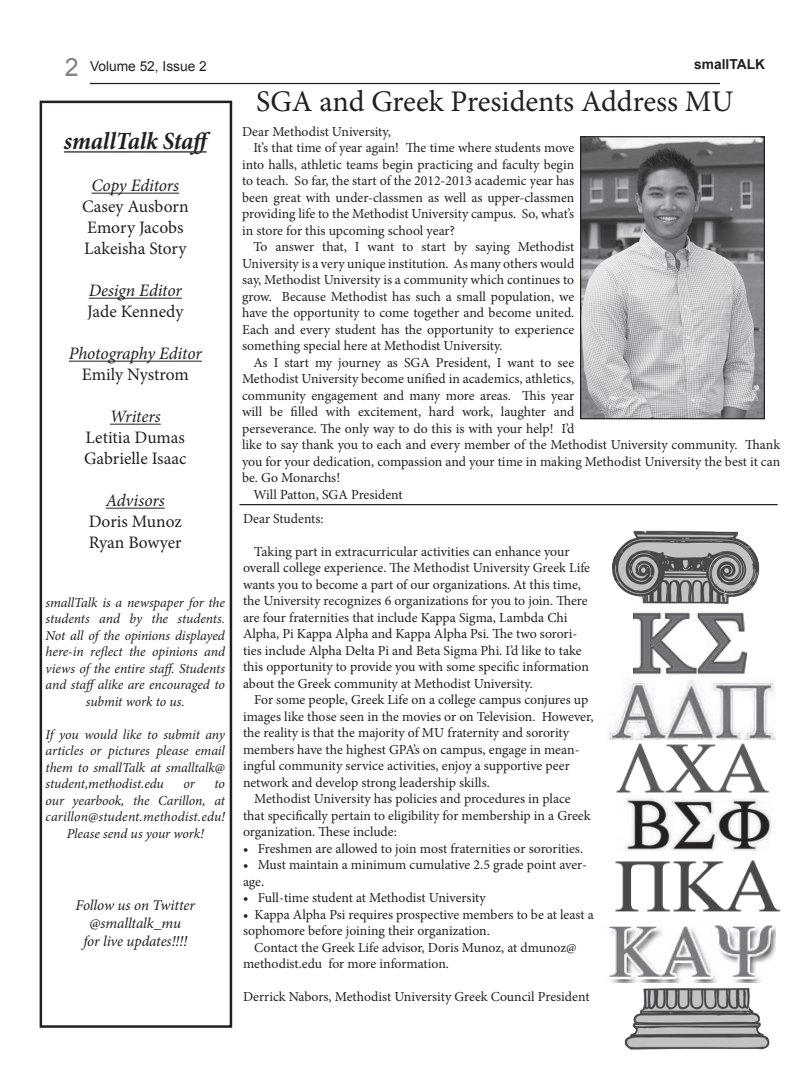
<style>
.page{position:relative;width:810px;height:1080px;background:#fff}
.page>*{position:absolute;margin:0;border:0;box-sizing:border-box;transform-origin:0 0}
.t1{font:30px "Minion Pro";color:#231f20}
.t2{font:italic 700 condensed 25px "Minion Pro";letter-spacing:-.01em;color:#231f20}
.t3{font:25px "Arial";color:#808285}
.t4{font:17.5px "Minion Pro";color:#231f20}
.t5{font:italic 17.5px "Minion Pro";letter-spacing:-.01em;color:#231f20}
.t6{font:italic 15px "Minion Pro";letter-spacing:-.01em;color:#231f20}
.t7{font:13.75px/16.5px "Minion Pro";color:#231f20}
.t8{font:italic 13.75px/16.5px "Minion Pro";letter-spacing:-.005em;color:#231f20;text-align:center}
.t9{font:13.75px "Arial";color:#231f20}
.t10{font:700 13.75px "Arial";color:#231f20}
</style>
<div class="page">
<hr style="left:90px;top:83px;width:630px;height:1px;background:#231f20">
<hr style="left:64px;top:151px;width:143px;height:2px;background:#231f20">
<hr style="left:91px;top:193px;width:88px;height:1px;background:#231f20">
<hr style="left:89px;top:298px;width:93px;height:1px;background:#231f20">
<hr style="left:69px;top:361px;width:133px;height:1px;background:#231f20">
<hr style="left:110px;top:424px;width:51px;height:1px;background:#231f20">
<hr style="left:106px;top:508px;width:59px;height:1px;background:#231f20">
<hr style="left:239px;top:504px;width:539px;height:1px;background:#231f20">
<div style="left:40px;top:101px;width:192px;height:927px;border:2px solid #231f20"></div>
<img style="left:582px;top:138px;width:181px;height:279px">
<div style="left:580px;top:136px;width:185px;height:283px;border:1px solid #231f20"></div>
<img style="left:607px;top:680px;width:168px;height:60px">
<img style="left:616px;top:743px;width:154px;height:50px">
<img style="left:625px;top:798px;width:147px;height:53px">
<img style="left:611px;top:530px;width:149px;height:74px">
<img style="left:611px;top:982px;width:159px;height:68px">
<img style="left:615px;top:860px;width:166px;height:52px">
<img style="left:609px;top:925px;width:167px;height:57px">
<img style="left:633px;top:612px;width:114px;height:63px">
<p class="t3" style="left:65px;top:51px;width:15px">2</p>
<p class="t9" style="left:90px;top:57px;width:118px">Volume 52, Issue 2</p>
<p class="t10" style="left:694px;top:55px;width:72px">smallTALK</p>
<p class="t2" style="left:64px;top:124px;width:151px">smallTalk Staff</p>
<p class="t5" style="left:91px;top:174px;width:89px">Copy Editors</p>
<p class="t4" style="left:82px;top:195px;width:108px">Casey Ausborn</p>
<p class="t4" style="left:87px;top:216px;width:98px">Emory Jacobs</p>
<p class="t4" style="left:84px;top:237px;width:104px">Lakeisha Story</p>
<p class="t5" style="left:89px;top:279px;width:95px">Design Editor</p>
<p class="t4" style="left:87px;top:300px;width:98px">Jade Kennedy</p>
<p class="t5" style="left:69px;top:342px;width:134px">Photography Editor</p>
<p class="t4" style="left:82px;top:363px;width:108px">Emily Nystrom</p>
<p class="t5" style="left:110px;top:405px;width:52px">Writers</p>
<p class="t4" style="left:86px;top:426px;width:101px">Letitia Dumas</p>
<p class="t4" style="left:84px;top:447px;width:104px">Gabrielle Isaac</p>
<p class="t5" style="left:106px;top:489px;width:60px">Advisors</p>
<p class="t4" style="left:89px;top:510px;width:95px">Doris Munoz</p>
<p class="t4" style="left:89px;top:531px;width:94px">Ryan Bowyer</p>
<p class="t8" style="left:46px;top:594px;width:181px">smallTalk is a newspaper for the students and by the students.<br>Not all of the opinions displayed here-in reflect the opinions and views of the entire staff. Students and staffalike are encouraged to submit work to us.</p>
<p class="t8" style="left:46px;top:726px;width:181px;text-align:justify">If you would like to submit any articles or pictures please email them to smallTalk at smalltalk@ student,methodist.edu</p>
<p class="t8" style="left:184px;top:776px;width:13px">or</p>
<p class="t8" style="left:214px;top:776px;width:12px">to</p>
<p class="t8" style="left:46px;top:792px;width:181px">our yearbook, the Carillon, at</p>
<p class="t8" style="left:46px;top:809px;width:181px">carillon@student.methodist.edu!</p>
<p class="t8" style="left:67px;top:825px;width:139px">Please send us your work!</p>
<p class="t6" style="left:76px;top:895px;width:121px">Follow us on Twitter</p>
<p class="t6" style="left:90px;top:913px;width:93px">@smalltalk_mu</p>
<p class="t6" style="left:83px;top:931px;width:105px">for live updates!!!!</p>
<p class="t1" style="left:256px;top:81px;width:479px">SGA and Greek Presidents Address MU</p>
<p class="t7" style="left:242px;top:123px;width:150px">Dear Methodist University,</p>
<p class="t7" style="left:242px;top:140px;width:334px;text-align:justify;text-indent:11px">It’s that time of year again! The time where students move into halls, athletic teams begin practicing and faculty begin to teach. So far, the start of the 2012-2013 academic year has been great with under-classmen as well as upper-classmen providing life to the Methodist University campus. So, what’s in store for this upcoming school year?</p>
<p class="t7" style="left:242px;top:239px;width:334px;text-align:justify;text-indent:11px">To answer that, I want to start by saying Methodist University is a very unique institution. As many others would say, Methodist University is a community which continues to grow. Because Methodist has such a small population, we have the opportunity to come together and become united.<br>Each and every student has the opportunity to experience something special here at Methodist University.</p>
<p class="t7" style="left:242px;top:354px;width:540px;text-indent:11px">As I start my journey as SGA President, I want to see<br>Methodist University become unified in academics, athletics,<br>community engagement and many more areas. This year<br>will be filled with excitement, hard work, laughter and<br>perseverance. The only way to do this is with your help! I’d<br>like to say thank you to each and every member of the Methodist University community. Thank you for your dedication, compassion and your time in making Methodist University the best it can be. Go Monarchs!</p>
<p class="t7" style="left:253px;top:486px;width:151px">Will Patton, SGA President</p>
<p class="t7" style="left:243px;top:510px;width:82px">Dear Students:</p>
<p class="t7" style="left:243px;top:543px;width:349px;text-indent:11px">Taking part in extracurricular activities can enhance your overall college experience. The Methodist University Greek Life wants you to become a part of our organizations. At this time, the University recognizes 6 organizations for you to join. There are four fraternities that include Kappa Sigma, Lambda Chi Alpha, Pi Kappa Alpha and Kappa Alpha Psi. The two sorori&shy;ties include Alpha Delta Pi and Beta Sigma Phi. I’d like to take this opportunity to provide you with some specific information about the Greek community at Methodist University.</p>
<p class="t7" style="left:243px;top:692px;width:352px;text-indent:11px">For some people, Greek Life on a college campus conjures up images like those seen in the movies or on Television. However, the reality is that the majority of MU fraternity and sorority members have the highest GPA’s on campus, engage in mean&shy;ingful community service activities, enjoy a supportive peer network and develop strong leadership skills.</p>
<p class="t7" style="left:243px;top:791px;width:349px;text-indent:11px">Methodist University has policies and procedures in place that specifically pertain to eligibility for membership in a Greek organization. These include:</p>
<p class="t7" style="left:243px;top:840px;width:342px">• Freshmen are allowed to join most fraternities or sororities.</p>
<p class="t7" style="left:243px;top:857px;width:345px">• Must maintain a minimum cumulative 2.5 grade point aver&shy;age.</p>
<p class="t7" style="left:243px;top:890px;width:244px">• Full-time student at Methodist University</p>
<p class="t7" style="left:243px;top:906px;width:352px">• Kappa Alpha Psi requires prospective members to be at least a sophomore before joining their organization.</p>
<p class="t7" style="left:243px;top:939px;width:335px;text-indent:11px">Contact the Greek Life advisor, Doris Munoz, at dmunoz@ methodist.edu for more information.</p>
<p class="t7" style="left:243px;top:989px;width:348px">Derrick Nabors, Methodist University Greek Council President</p>
</div>
